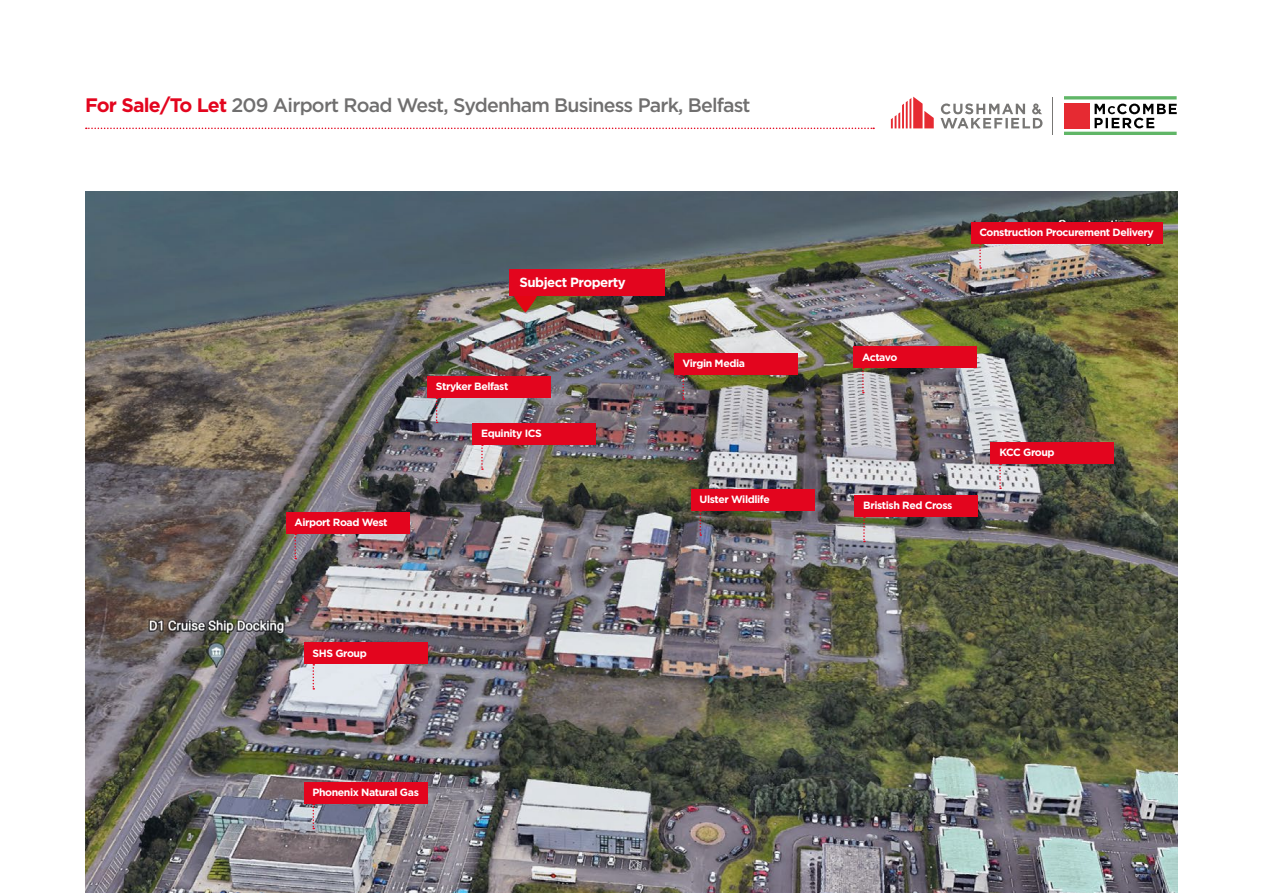
<style>
.page{position:relative;width:1263px;height:893px;background:#fff}
.page>*{position:absolute;margin:0;border:0;box-sizing:border-box;transform-origin:0 0}
.t1{font:500 19.5px "Gotham HTF";letter-spacing:-.04em;color:#706f6f}
.t2{font:700 13.35px "Gotham";letter-spacing:-.04em;color:#fff}
.t3{font:700 10.5px "Gotham";letter-spacing:-.04em;color:#fff}
.s1{font-family:"Gotham";font-weight:700;color:#e3051e}
</style>
<div class="page">
<img style="left:85px;top:191px;width:1093px;height:702px">
<div style="left:304px;top:782px;width:123px;height:22px;background:#e3051e"></div>
<svg style="left:313px;top:804px;width:1px;height:25px"></svg>
<div style="left:304px;top:643px;width:123px;height:21px;background:#e3051e"></div>
<svg style="left:313px;top:664px;width:1px;height:26px"></svg>
<div style="left:286px;top:512px;width:123px;height:22px;background:#e3051e"></div>
<svg style="left:294px;top:534px;width:2px;height:25px"></svg>
<div style="left:473px;top:423px;width:123px;height:21px;background:#e3051e"></div>
<svg style="left:481px;top:444px;width:2px;height:26px"></svg>
<div style="left:674px;top:353px;width:123px;height:21px;background:#e3051e"></div>
<svg style="left:682px;top:374px;width:2px;height:26px"></svg>
<div style="left:691px;top:489px;width:123px;height:21px;background:#e3051e"></div>
<svg style="left:699px;top:510px;width:2px;height:26px"></svg>
<div style="left:855px;top:495px;width:123px;height:22px;background:#e3051e"></div>
<svg style="left:863px;top:517px;width:2px;height:25px"></svg>
<div style="left:991px;top:442px;width:123px;height:21px;background:#e3051e"></div>
<svg style="left:999px;top:463px;width:2px;height:26px"></svg>
<div style="left:971px;top:222px;width:191px;height:21px;background:#e3051e"></div>
<svg style="left:979px;top:243px;width:2px;height:26px"></svg>
<div style="left:854px;top:347px;width:123px;height:21px;background:#e3051e"></div>
<svg style="left:862px;top:368px;width:2px;height:25px"></svg>
<div style="left:427px;top:376px;width:124px;height:22px;background:#e3051e"></div>
<svg style="left:436px;top:398px;width:2px;height:25px"></svg>
<svg style="left:512px;top:296px;width:27px;height:17px"></svg>
<div style="left:509px;top:269px;width:156px;height:27px;background:#e3051e"></div>
<hr style="left:1064px;top:96px;width:113px;height:3px;background:#60b667">
<hr style="left:1064px;top:132px;width:113px;height:3px;background:#60b667">
<svg style="left:1094px;top:104px;width:83px;height:24px"></svg>
<div style="left:1064px;top:103px;width:25px;height:25px;background:#e62a32"></div>
<hr style="left:1053px;top:97px;width:1px;height:37px;background:#777674">
<svg style="left:940px;top:103px;width:102px;height:25px"></svg>
<svg style="left:891px;top:97px;width:43px;height:31px"></svg>
<svg style="left:86px;top:128px;width:788px;height:1px"></svg>
<h1 class="t1" style="left:85px;top:94px;width:667px"><span class="s1">For Sale/To Let</span> 209 Airport Road West, Sydenham Business Park, Belfast</h1>
<p class="t3" style="left:294px;top:517px;width:95px">Airport Road West</p>
<p class="t3" style="left:313px;top:647px;width:56px">SHS Group</p>
<p class="t2" style="left:519px;top:274px;width:108px">Subject Property</p>
<p class="t3" style="left:436px;top:381px;width:74px">Stryker Belfast</p>
<p class="t3" style="left:481px;top:427px;width:62px">Equinity ICS</p>
<p class="t3" style="left:313px;top:787px;width:108px">Phonenix Natural Gas</p>
<p class="t3" style="left:682px;top:357px;width:64px">Virgin Media</p>
<p class="t3" style="left:699px;top:493px;width:72px">Ulster Wildlife</p>
<p class="t3" style="left:979px;top:226px;width:176px">Construction Procurement Delivery</p>
<p class="t3" style="left:862px;top:351px;width:37px">Actavo</p>
<p class="t3" style="left:863px;top:500px;width:91px">Bristish Red Cross</p>
<p class="t3" style="left:999px;top:446px;width:57px">KCC Group</p>
</div>
